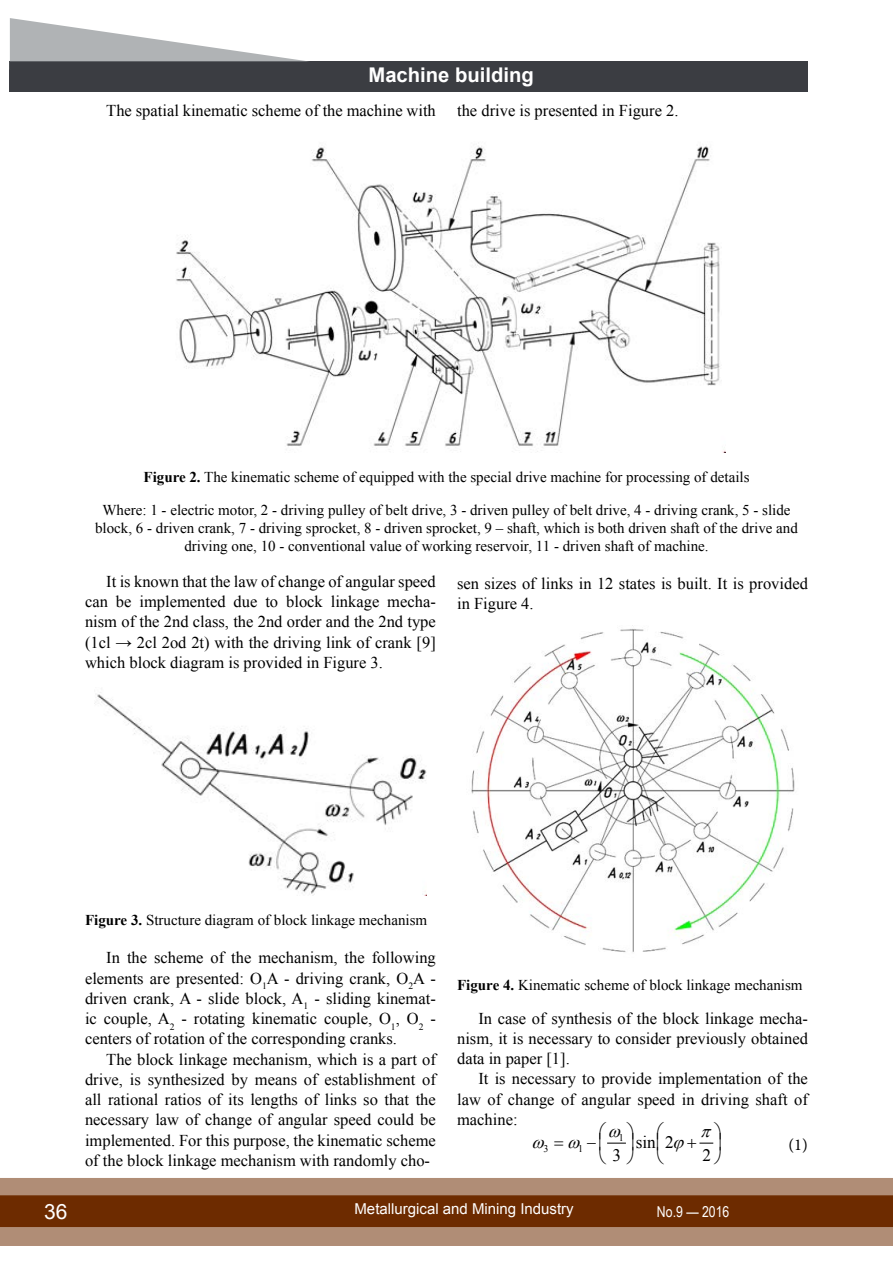
<style>
.page{position:relative;width:893px;height:1263px;background:#fff}
.page>*{position:absolute;margin:0;border:0;box-sizing:border-box;transform-origin:0 0}
.t1{font:21px "Arial";color:#fff}
.t2{font:700 20.25px "Arial";color:#fff}
.t3{font:17.55px "Times New Roman";color:#000}
.t4{font:16.5px/20.2px "Times New Roman";color:#000;text-align:justify}
.t5{font:16.5px "Minion Pro";color:#000}
.t6{font:15px/18px "Times New Roman";color:#000;text-align:center}
.t7{font:15px "Arial";color:#fff}
.t8{font:15px "Arial Narrow";color:#fff}
.t9{font:10.2px "Times New Roman";color:#000}
.s1{font-weight:700}
</style>
<div class="page">
<div style="left:0;top:1178px;width:893px;height:68px;background:#b08d76"></div>
<div style="left:0;top:1195px;width:893px;height:32px;background:#6d2b00;border:2px solid #6d2b00"></div>
<div style="left:10px;top:62px;width:798px;height:30px;background:#3b3d42"></div>
<svg style="left:10px;top:18px;width:300px;height:44px"></svg>
<img style="left:176px;top:146px;width:550px;height:306px">
<img style="left:95px;top:692px;width:331px;height:203px">
<img style="left:471px;top:625px;width:324px;height:327px">
<svg style="left:699px;top:1142px;width:15px;height:2px"></svg>
<svg style="left:607px;top:1142px;width:19px;height:2px"></svg>
<p class="t2" style="left:368px;top:61px;width:167px">Machine building</p>
<p class="t4" style="left:106px;top:100px;width:331px">The spatial kinematic scheme of the machine with</p>
<p class="t4" style="left:457px;top:100px;width:223px">the drive is presented in Figure 2.</p>
<p class="t6" style="left:143px;top:468px;width:608px"><span class="s1">Figure 2.</span> The kinematic scheme of equipped with the special drive machine for processing of details</p>
<p class="t6" style="left:95px;top:501px;width:704px">Where: 1 - electric motor, 2 - driving pulley of belt drive, 3 - driven pulley of belt drive, 4 - driving crank, 5 - slide block, 6 - driven crank, 7 - driving sprocket, 8 - driven sprocket, 9 – shaft, which is both driven shaft of the drive and driving one, 10 - conventional value of working reservoir, 11 - driven shaft of machine.</p>
<p class="t4" style="left:85px;top:571px;width:352px;text-indent:21px">It is known that the law of change of angular speed can be implemented due to block linkage mecha&shy;nism of the 2nd class, the 2nd order and the 2nd type (1cl → 2cl 2od 2t) with the driving link of crank [9] which block diagram is provided in Figure 3.</p>
<p class="t4" style="left:457px;top:573px;width:352px">sen sizes of links in 12 states is built. It is provided in Figure 4.</p>
<p class="t6" style="left:85px;top:910px;width:344px"><span class="s1">Figure 3.</span> Structure diagram of block linkage mechanism</p>
<p class="t4" style="left:85px;top:947px;width:352px;text-indent:21px">In the scheme of the mechanism, the following elements are presented: O<sub>1</sub>A - driving crank, O<sub>2</sub>A - driven crank, A - slide block, A<sub>1</sub> - sliding kinemat&shy;ic couple, A<sub>2</sub> - rotating kinematic couple, O<sub>1</sub>, O<sub>2</sub> - centers of rotation of the corresponding cranks.</p>
<p class="t4" style="left:85px;top:1049px;width:352px;text-indent:21px">The block linkage mechanism, which is a part of drive, is synthesized by means of establishment of all rational ratios of its lengths of links so that the necessary law of change of angular speed could be implemented. For this purpose, the kinematic scheme of the block linkage mechanism with randomly cho-</p>
<p class="t6" style="left:457px;top:975px;width:347px"><span class="s1">Figure 4.</span> Kinematic scheme of block linkage mechanism</p>
<p class="t4" style="left:457px;top:1008px;width:352px;text-indent:21px">In case of synthesis of the block linkage mecha&shy;nism, it is necessary to consider previously obtained data in paper [1].</p>
<p class="t4" style="left:457px;top:1068px;width:352px;text-indent:21px">It is necessary to provide implementation of the law of change of angular speed in driving shaft of machine:</p>
<p class="t3" style="left:702px;top:1143px;width:10px">2</p>
<p class="t9" style="left:619px;top:1131px;width:7px">1</p>
<p class="t3" style="left:636px;top:1130px;width:39px">sin 2</p>
<p class="t9" style="left:543px;top:1141px;width:7px">3</p>
<p class="t9" style="left:578px;top:1141px;width:7px">1</p>
<p class="t5" style="left:789px;top:1134px;width:21px">(1)</p>
<p class="t3" style="left:612px;top:1143px;width:10px">3</p>
<p class="t1" style="left:44px;top:1197px;width:25px">36</p>
<p class="t7" style="left:354px;top:1199px;width:221px">Metallurgical and Mining Industry</p>
<p class="t8" style="left:657px;top:1201px;width:74px">No.9 — 2016</p>
</div>
